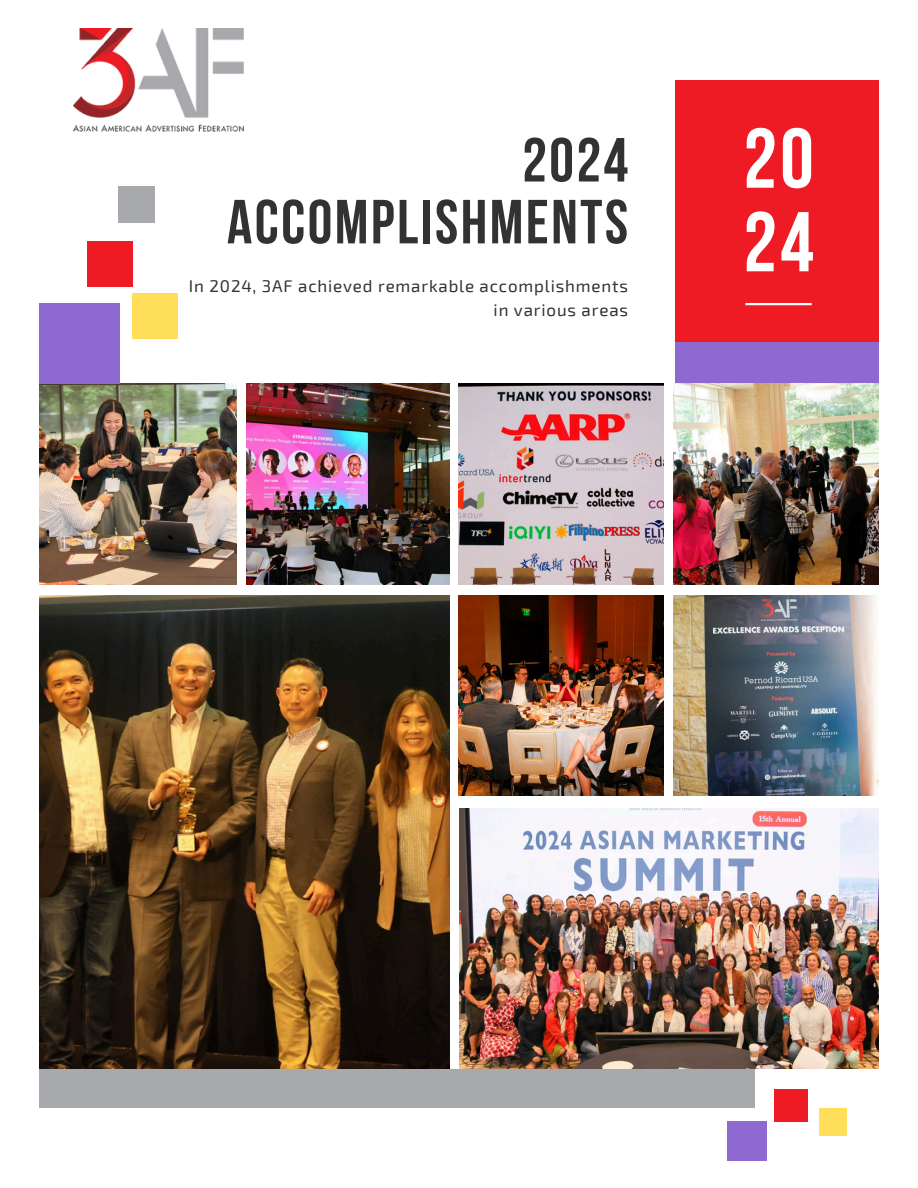
<style>
.page{position:relative;width:918px;height:1188px;background:#fff}
.page>*{position:absolute;margin:0;border:0;box-sizing:border-box;transform-origin:0 0}
.t1{font:700 84.6px/83.6px "Bebas Neue";color:#fff}
.t2{font:700 62.1px/61.8px "Bebas Neue";letter-spacing:.04em;color:#323232;text-align:right}
.t3{font:16.95px/24.3px "Exo 2";letter-spacing:.05em;color:#323232;text-align:right}
</style>
<div class="page">
<img style="left:74px;top:28px;width:170px;height:104px">
<img style="left:39px;top:384px;width:198px;height:200px">
<img style="left:39px;top:595px;width:411px;height:474px">
<img style="left:459px;top:809px;width:420px;height:260px">
<img style="left:247px;top:384px;width:202px;height:200px">
<div style="left:675px;top:80px;width:204px;height:262px;background:#ee1b24"></div>
<div style="left:675px;top:342px;width:204px;height:46px;background:#8d69d0"></div>
<img style="left:674px;top:595px;width:204px;height:201px">
<img style="left:674px;top:384px;width:204px;height:200px">
<img style="left:459px;top:384px;width:205px;height:200px">
<img style="left:459px;top:595px;width:205px;height:201px">
<div style="left:39px;top:303px;width:81px;height:81px;background:#8d69d0"></div>
<div style="left:87px;top:241px;width:45px;height:46px;background:#ee1b24"></div>
<div style="left:132px;top:293px;width:46px;height:45px;background:#ffde59"></div>
<div style="left:727px;top:1122px;width:40px;height:39px;background:#8d69d0"></div>
<div style="left:39px;top:1069px;width:715px;height:39px;background:#a8a9ad"></div>
<div style="left:774px;top:1090px;width:33px;height:32px;background:#ee1b24"></div>
<div style="left:819px;top:1108px;width:27px;height:27px;background:#ffde59"></div>
<div style="left:118px;top:186px;width:37px;height:37px;background:#a8a9ad"></div>
<hr style="left:745px;top:303px;width:67px;height:2px;background:#fff">
<h1 class="t2" style="left:227px;top:135px;width:403px">2024<br>ACCOMPLISHMENTS</h1>
<h2 class="t3" style="left:189px;top:273px;width:441px">In 2024, 3AF achieved remarkable accomplishments in various areas</h2>
<p class="t1" style="left:743px;top:125px;width:72px">20<br>24</p>
</div>
